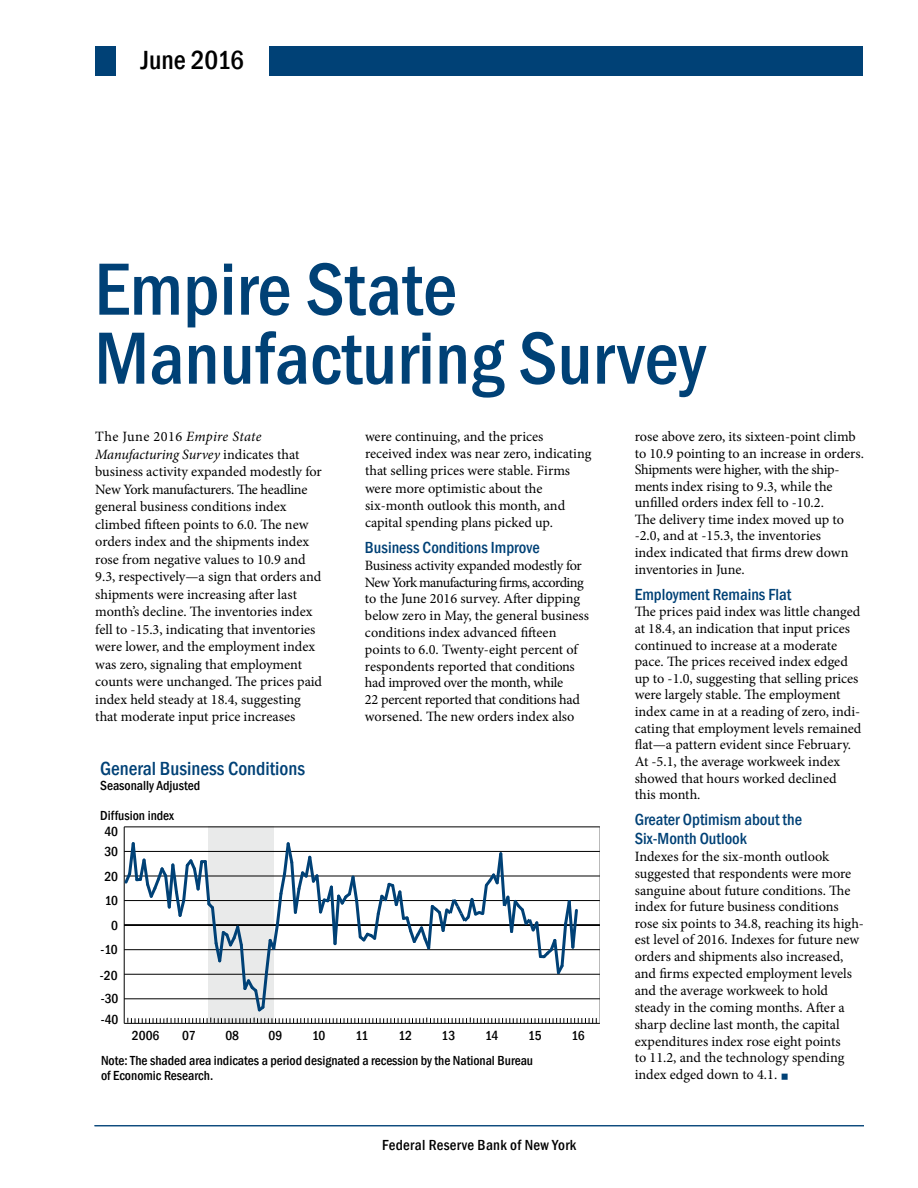
<style>
.page{position:relative;width:918px;height:1188px;background:#fff}
.page>*{position:absolute;margin:0;border:0;box-sizing:border-box;transform-origin:0 0}
.t1{font:500 condensed 76.5px/69px "Franklin Gothic";color:#004176}
.t2{font:500 condensed 27px "Franklin Gothic";color:#000}
.t3{font:500 condensed 19.5px "Franklin Gothic";color:#004176}
.t4{font:500 condensed 16.5px/18.5px "Franklin Gothic";color:#004176}
.t5{font:500 condensed 15px "Franklin Gothic";letter-spacing:.02em;color:#000}
.t6{font:14.25px/16.8px "Minion Pro";letter-spacing:-.005em;color:#000}
.t7{font:500 condensed 13.5px/15px "Franklin Gothic";color:#000}
.s1{font-style:italic}
.s2{font-size:21px;color:#004176}
</style>
<div class="page">
<div style="left:95px;top:46px;width:768px;height:30px;background:#004176"></div>
<div style="left:116px;top:44px;width:152px;height:32px;background:#fff"></div>
<hr style="left:94px;top:1125px;width:770px;height:1px;background:#004176">
<div style="left:209px;top:827px;width:65px;height:196px;background:#e9eaea"></div>
<hr style="left:124px;top:827px;width:1px;height:196px;background:#000">
<hr style="left:124px;top:1023px;width:476px;height:1px;background:#000">
<hr style="left:124px;top:998px;width:476px;height:1px;background:#000">
<hr style="left:124px;top:974px;width:476px;height:1px;background:#000">
<hr style="left:124px;top:949px;width:476px;height:1px;background:#000">
<hr style="left:124px;top:924px;width:476px;height:2px;background:#000">
<hr style="left:124px;top:900px;width:476px;height:1px;background:#000">
<hr style="left:124px;top:876px;width:476px;height:1px;background:#000">
<hr style="left:124px;top:851px;width:476px;height:1px;background:#000">
<hr style="left:124px;top:826px;width:476px;height:1px;background:#000">
<svg style="left:123px;top:840px;width:474px;height:183px"></svg>
<hr style="left:600px;top:827px;width:1px;height:197px;background:#000">
<h2 class="t2" style="left:141px;top:43px;width:105px">June 2016</h2>
<h1 class="t1" style="left:94px;top:254px;width:613px">Empire State<br>Manufacturing Survey</h1>
<p class="t6" style="left:95px;top:428px;width:228px;line-height:17.5px">The June 2016 <span class="s1">Empire State Manufacturing Survey</span> indicates that business activity expanded modestly for New York manufacturers. The headline general business conditions index climbed fifteen points to 6.0. The new orders index and the shipments index rose from negative values to 10.9 and 9.3, respectively—a sign that orders and shipments were increasing after last month’s decline. The inventories index fell to -15.3, indicating that inventories were lower, and the employment index was zero, signaling that employment counts were unchanged. The prices paid index held steady at 18.4, suggesting that moderate input price increases</p>
<p class="t6" style="left:365px;top:428px;width:228px">were continuing, and the prices received index was near zero, indicating that selling prices were stable. Firms were more optimistic about the six-month outlook this month, and capital spending plans picked up.</p>
<p class="t4" style="left:365px;top:538px;width:176px">Business Conditions Improve</p>
<p class="t6" style="left:365px;top:557px;width:225px">Business activity expanded modestly for New York manufacturing firms, according to the June 2016 survey. After dipping below zero in May, the general business conditions index advanced fifteen points to 6.0. Twenty-eight percent of respondents reported that conditions had improved over the month, while<br>22 percent reported that conditions had worsened. The new orders index also</p>
<h3 class="t3" style="left:100px;top:756px;width:206px">General Business Conditions</h3>
<p class="t7" style="left:100px;top:778px;width:102px">Seasonally Adjusted</p>
<p class="t7" style="left:100px;top:808px;width:75px">Diffusion index</p>
<p class="t7" style="left:104px;top:824px;width:15px">40</p>
<p class="t7" style="left:104px;top:844px;width:15px">30</p>
<p class="t7" style="left:104px;top:869px;width:15px">20</p>
<p class="t7" style="left:105px;top:893px;width:15px">10</p>
<p class="t7" style="left:111px;top:918px;width:8px">0</p>
<p class="t7" style="left:100px;top:942px;width:19px">-10</p>
<p class="t7" style="left:100px;top:967px;width:19px">-20</p>
<p class="t7" style="left:101px;top:991px;width:19px">-30</p>
<p class="t7" style="left:101px;top:1012px;width:19px">-40</p>
<p class="t7" style="left:132px;top:1028px;width:29px">2006</p>
<p class="t7" style="left:182px;top:1028px;width:15px">07</p>
<p class="t7" style="left:225px;top:1028px;width:15px">08</p>
<p class="t7" style="left:269px;top:1028px;width:15px">09</p>
<p class="t7" style="left:312px;top:1028px;width:15px">10</p>
<p class="t7" style="left:355px;top:1028px;width:15px">11</p>
<p class="t7" style="left:398px;top:1028px;width:15px">12</p>
<p class="t7" style="left:442px;top:1028px;width:15px">13</p>
<p class="t7" style="left:485px;top:1028px;width:15px">14</p>
<p class="t7" style="left:528px;top:1028px;width:15px">15</p>
<p class="t7" style="left:572px;top:1028px;width:15px">16</p>
<p class="t7" style="left:101px;top:1053px;width:434px">Note: The shaded area indicates a period designated a recession by the National Bureau of Economic Research.</p>
<p class="t5" style="left:382px;top:1135px;width:196px">Federal Reserve Bank of New York</p>
<p class="t6" style="left:635px;top:428px;width:231px">rose above zero, its sixteen-point climb to 10.9 pointing to an increase in orders.<br>Shipments were higher, with the ship&shy;ments index rising to 9.3, while the unfilled orders index fell to -10.2.<br>The delivery time index moved up to -2.0, and at -15.3, the inventories<br>index indicated that firms drew down inventories in June.</p>
<p class="t4" style="left:635px;top:585px;width:158px">Employment Remains Flat</p>
<p class="t6" style="left:635px;top:604px;width:228px">The prices paid index was little changed at 18.4, an indication that input prices continued to increase at a moderate pace. The prices received index edged up to -1.0, suggesting that selling prices were largely stable. The employment index came in at a reading of zero, indi&shy;cating that employment levels remained flat—a pattern evident since February.<br>At -5.1, the average workweek index showed that hours worked declined<br>this month.</p>
<p class="t4" style="left:635px;top:811px;width:169px">Greater Optimism about the<br>Six‑Month Outlook</p>
<p class="t6" style="left:635px;top:848px;width:231px">Indexes for the six-month outlook suggested that respondents were more sanguine about future conditions. The index for future business conditions rose six points to 34.8, reaching its high&shy;est level of 2016. Indexes for future new orders and shipments also increased, and firms expected employment levels and the average workweek to hold steady in the coming months. After a sharp decline last month, the capital expenditures index rose eight points<br>to 11.2, and the technology spending index edged down to 4.1. <span class="s2">■</span></p>
</div>
